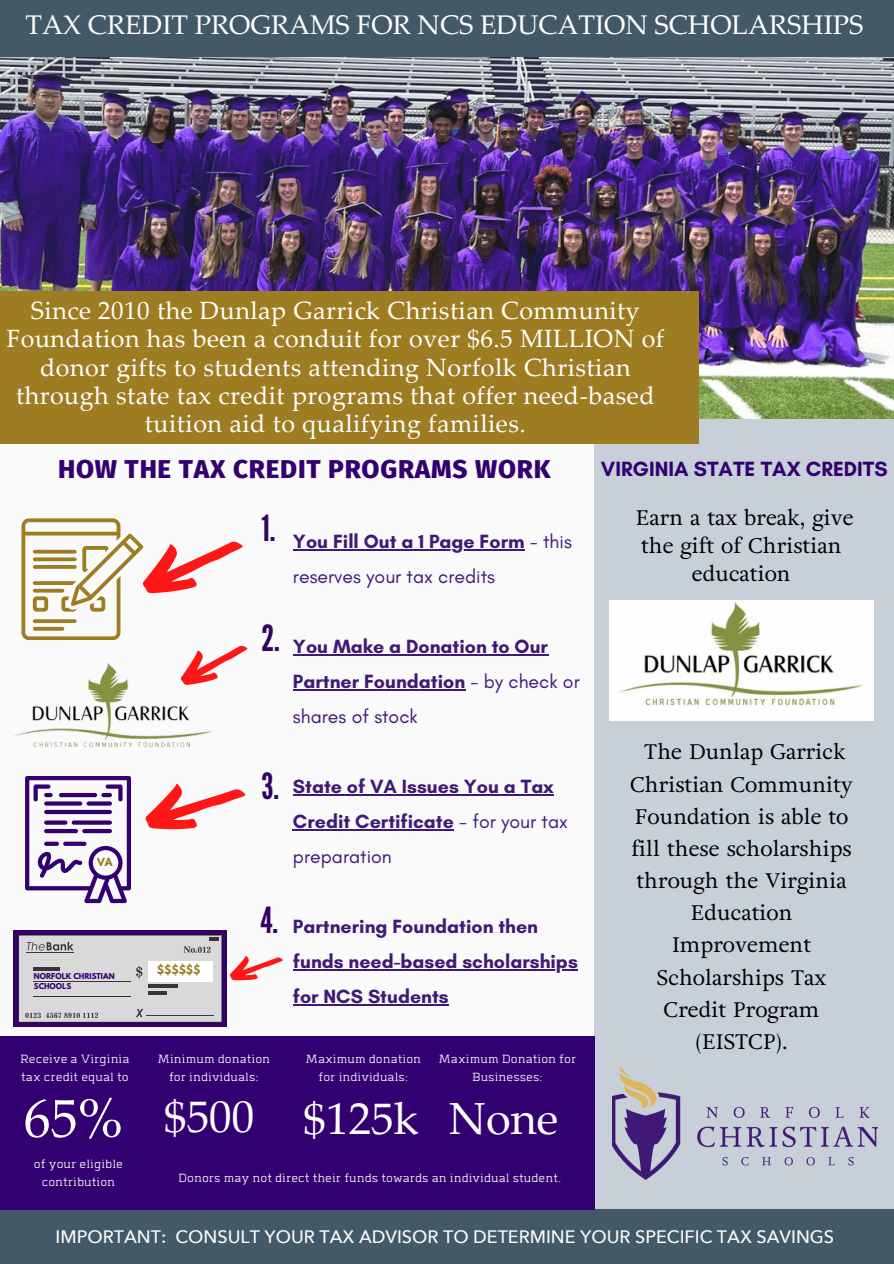
<style>
.page{position:relative;width:894px;height:1264px;background:#fff}
.page>*{position:absolute;margin:0;border:0;box-sizing:border-box;transform-origin:0 0}
.t1{font:54px "Palatino Linotype";color:#fff}
.t2{font:45px "Palatino Linotype";color:#fff}
.t3{font:36px "League Gothic";color:#306}
.t4{font:27px "Palatino Linotype";color:#fff}
.t5{font:800 25.95px "Fira Sans";letter-spacing:.03em;color:#330072}
.t6{font:25.05px/28px "Palatino Linotype";letter-spacing:.02em;color:#fff;text-align:center}
.t7{font:21px/32.1px "Adriane Text";color:#000;text-align:center}
.t8{font:700 21px "Glacial Indifference";color:#330072}
.t9{font:700 19.5px/35px "Glacial Indifference";color:#401977}
.t10{font:19.5px/35px "Glacial Indifference";color:#401977}
.t11{font:500 18px "Avenir Next";color:#fafafa}
.t12{font:300 15px/18px "Abula";color:#fff;text-align:center}
.t13{font:700 10.8px "League Spartan";color:#9d7c22}
.t14{font:700 9.9px "League Spartan";color:#9d7c22}
.t15{font:700 7.2px/9.9px "League Spartan";color:#330072}
.s1{font-weight:700}
.s2{font-weight:400}
</style>
<div class="page">
<div style="left:0;top:0;width:893px;height:1263px;background:#fafafa"></div>
<img style="left:0;top:57px;width:893px;height:362px">
<div style="left:594px;top:419px;width:299px;height:800px;background:#c7d0d8"></div>
<div style="left:0;top:1209px;width:893px;height:54px;background:#435967"></div>
<div style="left:0;top:0;width:893px;height:57px;background:#435967"></div>
<img style="left:609px;top:600px;width:264px;height:120px">
<img style="left:612px;top:1066px;width:265px;height:113px">
<div style="left:0;top:1036px;width:594px;height:173px;background:#330072"></div>
<img style="left:14px;top:692px;width:198px;height:56px">
<div style="left:13px;top:930px;width:214px;height:97px;background:#306"></div>
<svg style="left:25px;top:776px;width:106px;height:127px"></svg>
<svg style="left:145px;top:784px;width:101px;height:46px"></svg>
<svg style="left:21px;top:518px;width:227px;height:174px"></svg>
<svg style="left:18px;top:935px;width:265px;height:87px"></svg>
<div style="left:0;top:291px;width:698px;height:152px;background:#9d7c22"></div>
<hr style="left:293px;top:549px;width:231px;height:2px;background:#401977">
<hr style="left:293px;top:654px;width:255px;height:2px;background:#401977">
<hr style="left:293px;top:689px;width:172px;height:2px;background:#401977">
<hr style="left:293px;top:794px;width:260px;height:2px;background:#401977">
<hr style="left:293px;top:829px;width:161px;height:2px;background:#401977">
<hr style="left:293px;top:969px;width:284px;height:1px;background:#401977">
<hr style="left:293px;top:1004px;width:155px;height:1px;background:#401977">
<p class="t4" style="left:26px;top:15px;width:839px">TAX CREDIT PROGRAMS FOR NCS EDUCATION SCHOLARSHIPS</p>
<p class="t6" style="left:6px;top:299px;width:659px">Since 2010 the Dunlap Garrick Christian Community Foundation has been a conduit for over $6.5 MILLION of donor gifts to students attending Norfolk Christian through state tax credit programs that offer need-based tuition aid to qualifying families.</p>
<p class="t8" style="left:600px;top:455px;width:288px">VIRGINIA STATE TAX CREDITS</p>
<p class="t7" style="left:635px;top:503px;width:219px;line-height:28.2px">Earn a tax break, give the gift of Christian education</p>
<p class="t5" style="left:58px;top:454px;width:494px">HOW THE TAX CREDIT PROGRAMS WORK</p>
<p class="t3" style="left:261px;top:507px;width:15px">1.</p>
<h3 class="t10" style="left:293px;top:523px;width:280px"><span class="s1">You Fill Out a 1 Page Form</span> - this reserves your tax credits</h3>
<p class="t14" style="left:97px;top:856px;width:17px">VA</p>
<p class="t15" style="left:34px;top:971px;width:82px">NORFOLK CHRISTIAN<br>SCHOOLS</p>
<p class="t12" style="left:20px;top:1050px;width:111px;text-align:left">Receive a Virginia tax credit equal to</p>
<h3 class="t1" style="left:24px;top:1097px;width:101px">65%</h3>
<p class="t12" style="left:34px;top:1155px;width:90px">of your eligible contribution</p>
<p class="t13" style="left:157px;top:964px;width:45px">$$$$$$</p>
<h1 class="t3" style="left:261px;top:617px;width:20px">2.</h1>
<p class="t9" style="left:293px;top:628px;width:288px">You Make a Donation to Our<br>Partner Foundation <span class="s2">- by check or shares of stock</span></p>
<p class="t3" style="left:261px;top:765px;width:19px">3.</p>
<p class="t3" style="left:260px;top:899px;width:19px">4.</p>
<p class="t9" style="left:293px;top:768px;width:276px">State of VA Issues You a Tax<br>Credit Certificate <span class="s2">- for your tax preparation</span></p>
<p class="t9" style="left:293px;top:908px;width:247px">Partnering Foundation then</p>
<h3 class="t9" style="left:293px;top:943px;width:286px">funds need-based scholarships for NCS Students</h3>
<h3 class="t12" style="left:438px;top:1050px;width:139px">Maximum Donation for<br>Businesses:</h3>
<p class="t2" style="left:448px;top:1100px;width:111px">None</p>
<p class="t12" style="left:178px;top:1168px;width:384px">Donors may not direct their funds towards an individual student.</p>
<p class="t12" style="left:157px;top:1050px;width:114px">Minimum donation for individuals:</p>
<p class="t12" style="left:305px;top:1050px;width:117px">Maximum donation for individuals:</p>
<p class="t2" style="left:164px;top:1098px;width:92px">$500</p>
<p class="t2" style="left:303px;top:1100px;width:117px">$125k</p>
<h4 class="t7" style="left:630px;top:736px;width:224px">The Dunlap Garrick<br>Christian Community<br>Foundation is able to fill these scholarships through the Virginia<br>Education<br>Improvement<br>Scholarships Tax<br>Credit Program (EISTCP).</h4>
<p class="t11" style="left:56px;top:1224px;width:779px">IMPORTANT: CONSULT YOUR TAX ADVISOR TO DETERMINE YOUR SPECIFIC TAX SAVINGS</p>
</div>
